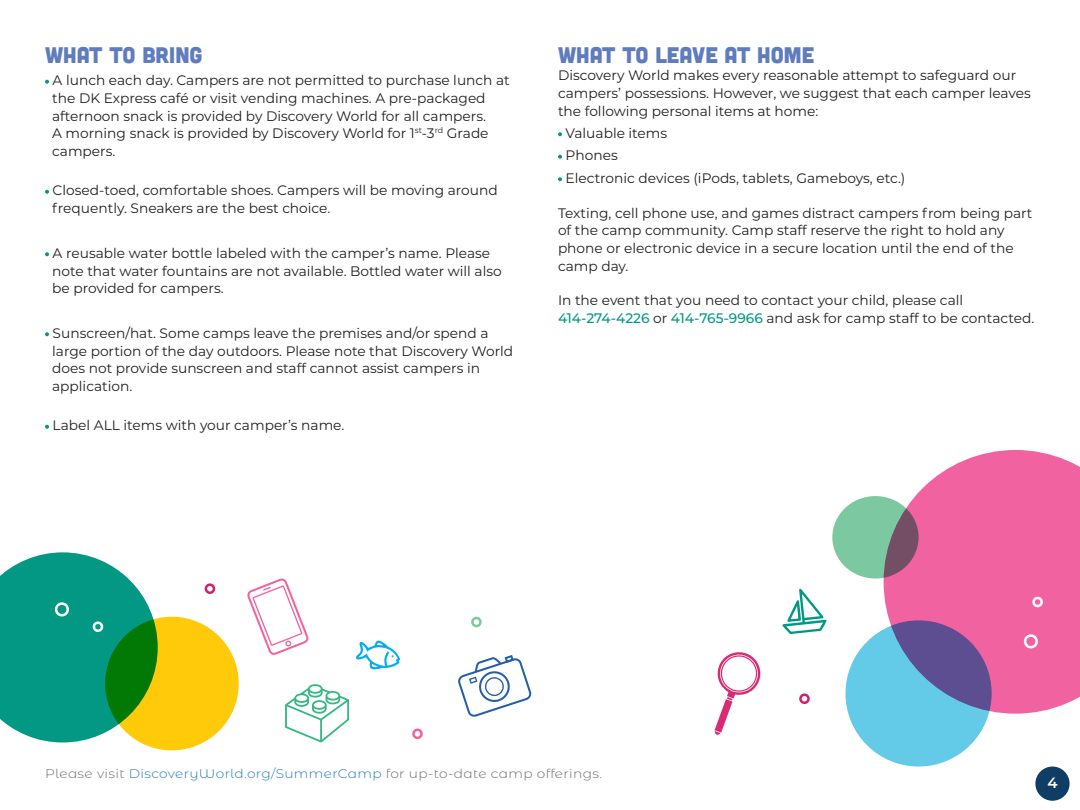
<style>
.page{position:relative;width:1080px;height:810px;background:#fff}
.page>*{position:absolute;margin:0;border:0;box-sizing:border-box;transform-origin:0 0}
.t1{font:22.5px "Cubano Sharp";color:#5f7cbc}
.t2{font:600 15px "Montserrat Alternates";color:#fff}
.t3{font:13.75px/17.5px "Montserrat";color:#231f20}
.t4{font:300 12.5px "Montserrat Alternates";letter-spacing:.025em;color:#6c6d70;scale:1.1 1}
.s1{color:#039883}
.s2{font-weight:500;color:#039883}
.s3{color:#247ab8}
</style>
<div class="page">
<div style="left:1035px;top:767px;width:35px;height:34px;background:#0e3d66;border-radius:50%"></div>
<div style="left:845px;top:620px;width:147px;height:147px;background:#63cbe8;border-radius:50%"></div>
<svg style="left:884px;top:450px;width:196px;height:264px;fill:#f063a0"></svg>
<svg style="left:782px;top:589px;width:45px;height:45px"></svg>
<div style="left:799px;top:693px;width:11px;height:11px;border:2px solid #d71e6d;border-radius:50%"></div>
<svg style="left:715px;top:652px;width:46px;height:83px"></svg>
<div style="left:105px;top:617px;width:134px;height:133px;background:#feca0a;border-radius:50%"></div>
<svg style="left:832px;top:496px;width:87px;height:83px;fill:#7cc9a1"></svg>
<div style="left:412px;top:729px;width:11px;height:10px;border:2px solid #f063a0;border-radius:50%"></div>
<div style="left:471px;top:617px;width:11px;height:10px;border:2px solid #7cc9a1;border-radius:50%"></div>
<div style="left:205px;top:583px;width:10px;height:11px;border:2px solid #d71e6d;border-radius:50%"></div>
<svg style="left:0;top:552px;width:158px;height:190px"></svg>
<svg style="left:1021px;top:595px;width:25px;height:56px"></svg>
<svg style="left:356px;top:640px;width:44px;height:30px"></svg>
<svg style="left:285px;top:684px;width:64px;height:59px"></svg>
<svg style="left:247px;top:578px;width:62px;height:77px"></svg>
<svg style="left:458px;top:655px;width:74px;height:62px"></svg>
<h1 class="t1" style="left:45px;top:40px;width:159px">WHAT TO BRING</h1>
<p class="t3" style="left:52px;top:71px;width:459px;text-indent:-7px"><span class="s1">•</span> A lunch each day. Campers are not permitted to purchase lunch at the DK Express café or visit vending machines. A pre-packaged afternoon snack is provided by Discovery World for all campers.<br>A morning snack is provided by Discovery World for 1<sup>st</sup>-3<sup>rd</sup> Grade campers.</p>
<p class="t3" style="left:52px;top:181px;width:447px;text-indent:-7px"><span class="s1">•</span> Closed-toed, comfortable shoes. Campers will be moving around frequently. Sneakers are the best choice.</p>
<p class="t3" style="left:52px;top:244px;width:451px;text-indent:-7px"><span class="s1">•</span> A reusable water bottle labeled with the camper’s name. Please note that water fountains are not available. Bottled water will also be provided for campers.</p>
<p class="t3" style="left:52px;top:324px;width:462px;text-indent:-7px"><span class="s1">•</span> Sunscreen/hat. Some camps leave the premises and/or spend a large portion of the day outdoors. Please note that Discovery World does not provide sunscreen and staff cannot assist campers in application.</p>
<p class="t3" style="left:45px;top:416px;width:301px"><span class="s1">•</span> Label ALL items with your camper’s name.</p>
<h1 class="t1" style="left:558px;top:40px;width:258px">WHAT TO LEAVE AT HOME</h1>
<p class="t3" style="left:558px;top:66px;width:474px">Discovery World makes every reasonable attempt to safeguard our campers’ possessions. However, we suggest that each camper leaves the following personal items at home:</p>
<p class="t3" style="left:558px;top:124px;width:111px"><span class="s1">•</span> Valuable items</p>
<p class="t3" style="left:558px;top:146px;width:61px"><span class="s1">•</span> Phones</p>
<p class="t3" style="left:558px;top:169px;width:349px"><span class="s1">•</span> Electronic devices (iPods, tablets, Gameboys, etc.)</p>
<p class="t3" style="left:558px;top:204px;width:476px">Texting, cell phone use, and games distract campers from being part of the camp community. Camp staff reserve the right to hold any phone or electronic device in a secure location until the end of the camp day.</p>
<p class="t3" style="left:558px;top:291px;width:478px">In the event that you need to contact your child, please call<br><span class="s2">414-274-4226</span> or <span class="s2">414-765-9966</span> and ask for camp staff to be contacted.</p>
<p class="t4" style="left:45px;top:765px;width:508px">Please visit <span class="s3">DiscoveryWorld.org/SummerCamp</span> for up-to-date camp offerings.</p>
<p class="t2" style="left:1047px;top:772px;width:12px">4</p>
</div>
